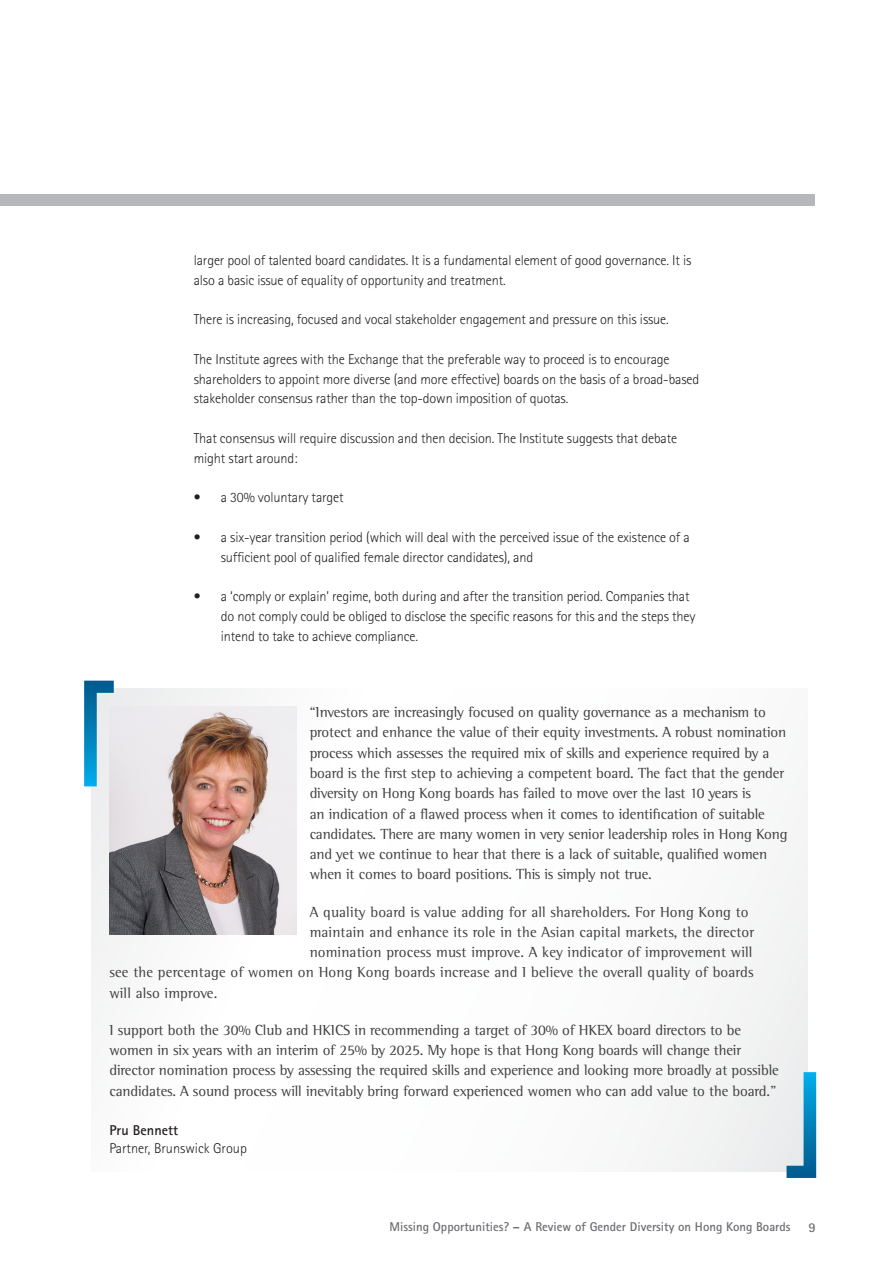
<style>
.page{position:relative;width:893px;height:1263px;background:#fff}
.page>*{position:absolute;margin:0;border:0;box-sizing:border-box;transform-origin:0 0}
.SC_Pullquote_text{font:15px/20.2px "Rotis Semi Serif";letter-spacing:-.01em;color:#3e3e3f}
.SC_Pullquote_text-2{font:15px "Rotis Semi Serif";letter-spacing:.01em;color:#3e3e3f}
.SC_Body_text{font:300 14.25px/19.8px "Rotis Sans Serif";letter-spacing:-.01em;color:#231f20}
.SC_Pullquote_Name_Ti{font:300 14.25px/18px "Rotis Sans Serif";color:#231f20}
.t1{font:700 13.5px "Rotis Sans Serif";color:#6c6d70}
.t2{font:700 12.75px "Rotis Sans Serif";color:#6c6d70}
.s1{font-weight:700}
</style>
<div class="page">
<div style="left:0;top:194px;width:815px;height:11px;background:#b6b7bb"></div>
<img style="left:110px;top:706px;width:187px;height:228px">
<svg style="left:84px;top:681px;width:30px;height:105px;background:#78b5d1"></svg>
<svg style="left:786px;top:1072px;width:30px;height:106px;background:#7ab6d2"></svg>
<p class="SC_Body_text" style="left:194px;top:250px;width:499px">larger pool of talented board candidates. It is a fundamental element of good governance. It is also a basic issue of equality of opportunity and treatment.</p>
<p class="SC_Body_text" style="left:194px;top:309px;width:476px">There is increasing, focused and vocal stakeholder engagement and pressure on this issue.</p>
<p class="SC_Body_text" style="left:194px;top:349px;width:507px">The Institute agrees with the Exchange that the preferable way to proceed is to encourage shareholders to appoint more diverse (and more effective) boards on the basis of a broad-based stakeholder consensus rather than the top-down imposition of quotas.</p>
<p class="SC_Body_text" style="left:194px;top:428px;width:485px">That consensus will require discussion and then decision. The Institute suggests that debate might start around:</p>
<p class="SC_Body_text" style="left:194px;top:488px;width:151px">• a 30% voluntary target</p>
<p class="SC_Body_text" style="left:221px;top:527px;width:471px;text-indent:-27px">• a six-year transition period (which will deal with the perceived issue of the existence of a sufficient pool of qualified female director candidates), and</p>
<p class="SC_Body_text" style="left:221px;top:587px;width:476px;text-indent:-27px">• a ‘comply or explain’ regime, both during and after the transition period. Companies that do not comply could be obliged to disclose the specific reasons for this and the steps they intend to take to achieve compliance.</p>
<p class="SC_Pullquote_text" style="left:310px;top:702px;width:479px">“Investors are increasingly focused on quality governance as a mechanism to protect and enhance the value of their equity investments. A robust nomination process which assesses the required mix of skills and experience required by a board is the first step to achieving a competent board. The fact that the gender diversity on Hong Kong boards has failed to move over the last 10 years is<br>an indication of a flawed process when it comes to identification of suitable candidates. There are many women in very senior leadership roles in Hong Kong and yet we continue to hear that there is a lack of suitable, qualified women when it comes to board positions. This is simply not true.</p>
<p class="SC_Pullquote_text-2" style="left:310px;top:903px;width:441px">A quality board is value adding for all shareholders. For Hong Kong to</p>
<p class="SC_Pullquote_text-2" style="left:310px;top:923px;width:446px">maintain and enhance its role in the Asian capital markets, the director</p>
<p class="SC_Pullquote_text-2" style="left:310px;top:943px;width:444px">nomination process must improve. A key indicator of improvement will</p>
<p class="SC_Pullquote_text-2" style="left:109px;top:963px;width:646px">see the percentage of women on Hong Kong boards increase and I believe the overall quality of boards</p>
<p class="SC_Pullquote_text-2" style="left:109px;top:984px;width:109px">will also improve.</p>
<p class="SC_Pullquote_text" style="left:109px;top:1019px;width:671px">I support both the 30% Club and HKICS in recommending a target of 30% of HKEX board directors to be women in six years with an interim of 25% by 2025. My hope is that Hong Kong boards will change their director nomination process by assessing the required skills and experience and looking more broadly at possible candidates. A sound process will inevitably bring forward experienced women who can add value to the board.”</p>
<p class="SC_Pullquote_Name_Ti" style="left:109px;top:1121px;width:139px"><span class="s1">Pru Bennett<br></span>Partner, Brunswick Group</p>
<p class="t2" style="left:389px;top:1219px;width:403px">Missing Opportunities? – A Review of Gender Diversity on Hong Kong Boards</p>
<p class="t1" style="left:808px;top:1218px;width:9px">9</p>
</div>
